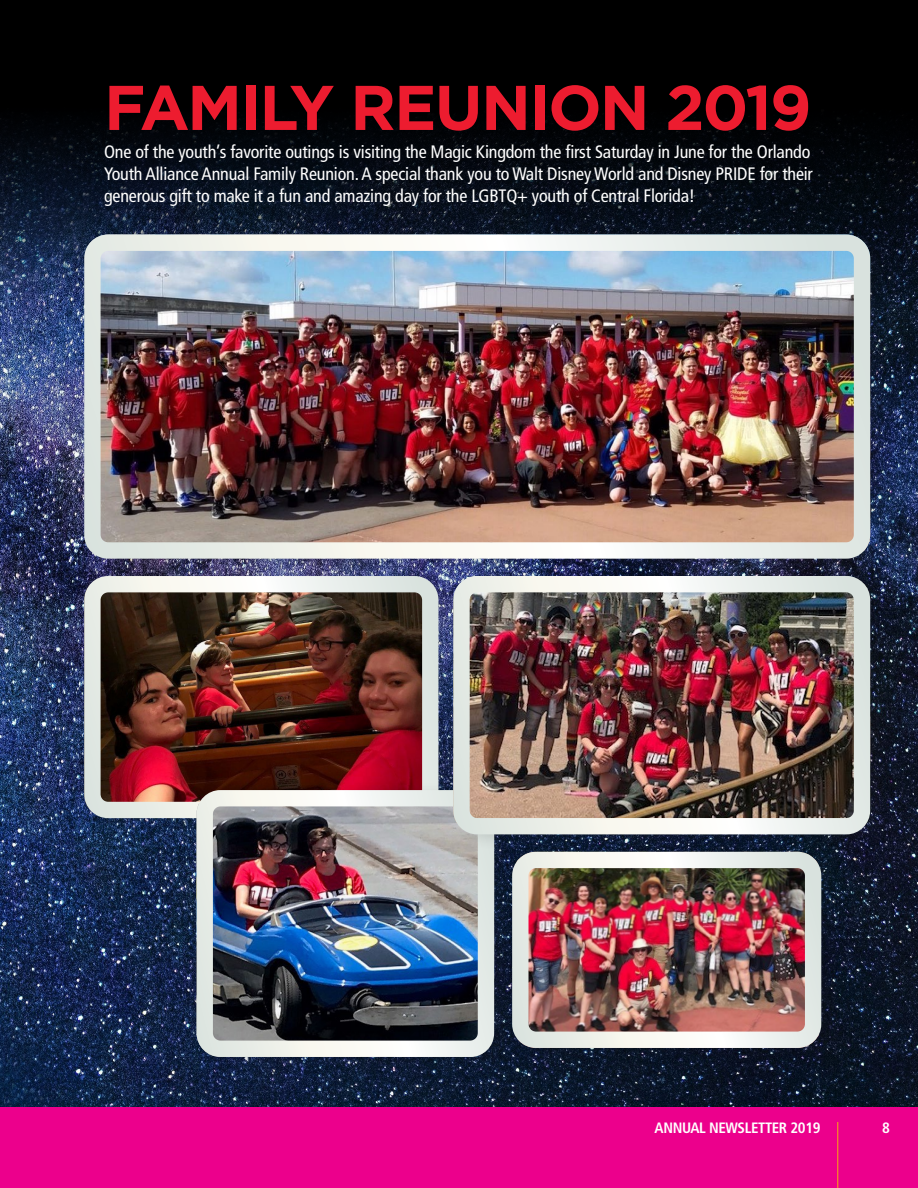
<style>
.page{position:relative;width:918px;height:1188px;background:#fff}
.page>*{position:absolute;margin:0;border:0;box-sizing:border-box;transform-origin:0 0}
.t1{font:700 63px "Gotham";letter-spacing:-.03em;color:#ed1c2f}
.t2{font:condensed 18px/21.6px "Frutiger";letter-spacing:-.01em;color:#fff}
.t3{font:700 condensed 15px "Frutiger";letter-spacing:-.025em;color:#fff}
</style>
<div class="page">
<img style="left:0;top:0;width:918px;height:1107px">
<img style="left:0;top:81px;width:1px;height:312px">
<div style="left:82px;top:567px;width:380px;height:268px;background:#231f20;opacity:.13"></div>
<img style="left:84px;top:585px;width:337px;height:224px">
<div style="left:84px;top:576px;width:354px;height:242px;border:16px solid #fff;border-radius:16px"></div>
<div style="left:194px;top:781px;width:324px;height:293px;background:#231f20;opacity:.13"></div>
<img style="left:197px;top:807px;width:297px;height:250px">
<div style="left:197px;top:790px;width:297px;height:267px;border:16px solid #fff;border-radius:16px"></div>
<div style="left:510px;top:843px;width:335px;height:222px;background:#231f20;opacity:.13"></div>
<img style="left:517px;top:852px;width:302px;height:196px">
<div style="left:512px;top:852px;width:309px;height:196px;border:16px solid #fff;border-radius:16px"></div>
<div style="left:451px;top:567px;width:443px;height:284px;background:#231f20;opacity:.13"></div>
<img style="left:453px;top:576px;width:417px;height:247px">
<div style="left:453px;top:576px;width:417px;height:258px;border:16px solid #fff;border-radius:16px"></div>
<div style="left:82px;top:225px;width:812px;height:350px;background:#231f20;opacity:.13"></div>
<img style="left:86px;top:235px;width:784px;height:316px">
<div style="left:84px;top:235px;width:786px;height:324px;border:16px solid #fff;border-radius:16px"></div>
<div style="left:0;top:1107px;width:918px;height:81px;background:#ec008c"></div>
<hr style="left:837px;top:1122px;width:1px;height:66px;background:#f7941e">
<p class="t1" style="left:104px;top:66px;width:709px">FAMILY REUNION 2019</p>
<p class="t2" style="left:104px;top:141px;width:710px">One of the youth’s favorite outings is visiting the Magic Kingdom the first Saturday in June for the Orlando<br>Youth Alliance Annual Family Reunion. A special thank you to Walt Disney World and Disney PRIDE for their generous gift to make it a fun and amazing day for the LGBTQ+ youth of Central Florida!</p>
<p class="t3" style="left:655px;top:1119px;width:167px">ANNUAL NEWSLETTER 2019</p>
<p class="t3" style="left:882px;top:1119px;width:9px">8</p>
</div>
